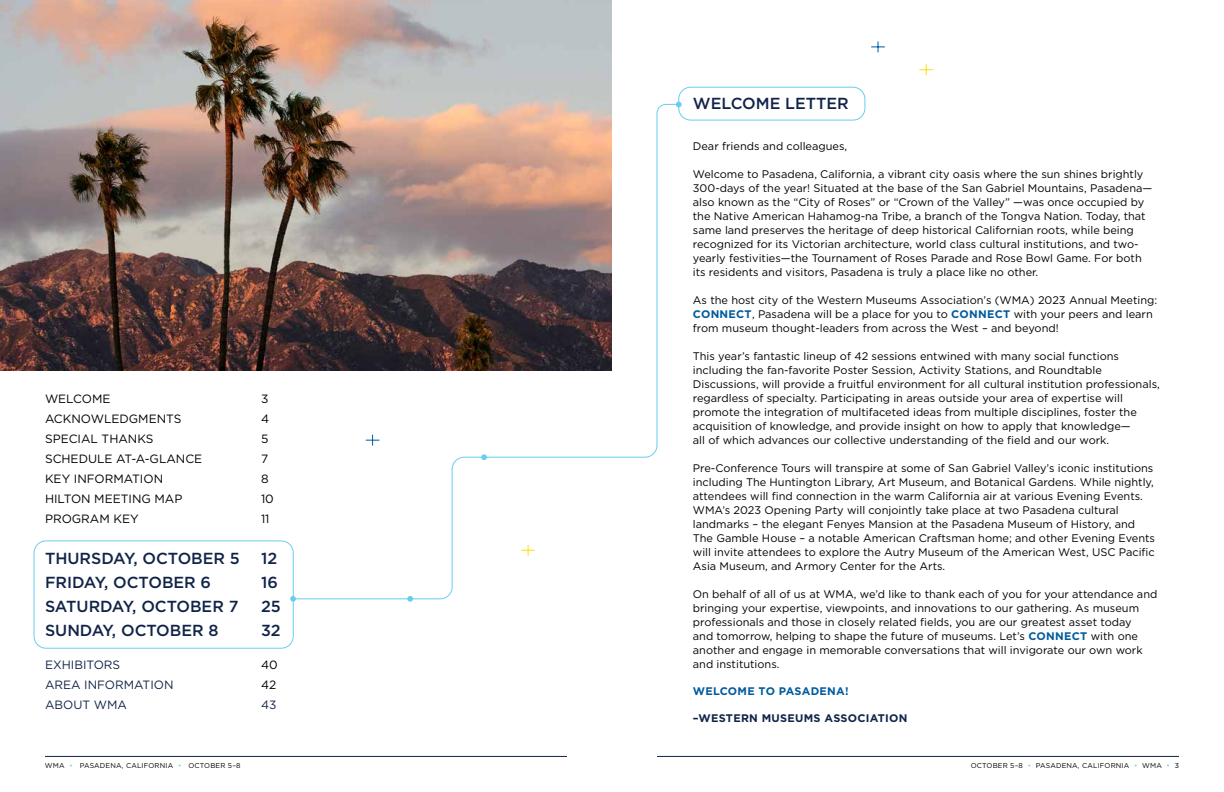
<style>
.page{position:relative;width:1224px;height:792px;background:#fff}
.page>*{position:absolute;margin:0;border:0;box-sizing:border-box;transform-origin:0 0}
.t1{font:500 16px "Gotham";color:#112448}
.t2{font:12px "Gotham";color:#000}
.t3{font:12px "Gotham";color:#112448}
.t4{font:11px/14px "Gotham";color:#000}
.t5{font:700 11px "Gotham";letter-spacing:.025em;color:#112448}
.t6{font:700 11px "Gotham";letter-spacing:.025em;color:#005b9e}
.t7{font:7px "Gotham";letter-spacing:.025em;color:#000}
.s1{font-weight:700;color:#005b9e}
.s2{color:#69cdf0}
.s3{font-weight:500;color:#38405f}
</style>
<div class="page">
<hr style="left:45px;top:756px;width:522px;height:1px;background:#112448">
<hr style="left:657px;top:756px;width:522px;height:1px;background:#112448">
<div style="left:34px;top:540px;width:260px;height:109px;border:1px solid #69cdf0;border-radius:12px"></div>
<img style="left:0;top:0;width:612px;height:371px">
<svg style="left:293px;top:103px;width:385px;height:497px"></svg>
<svg style="left:521px;top:545px;width:14px;height:11px"></svg>
<svg style="left:919px;top:64px;width:14px;height:11px"></svg>
<svg style="left:366px;top:435px;width:13px;height:11px"></svg>
<svg style="left:871px;top:41px;width:14px;height:11px"></svg>
<svg style="left:290px;top:596px;width:6px;height:6px"></svg>
<svg style="left:407px;top:596px;width:6px;height:6px"></svg>
<svg style="left:481px;top:454px;width:6px;height:6px"></svg>
<svg style="left:676px;top:102px;width:6px;height:5px"></svg>
<div style="left:678px;top:87px;width:187px;height:34px;border:1px solid #69cdf0;border-radius:12px"></div>
<p class="t2" style="left:45px;top:392px;width:67px">WELCOME</p>
<p class="t2" style="left:261px;top:392px;width:9px">3</p>
<p class="t2" style="left:45px;top:412px;width:138px">ACKNOWLEDGMENTS</p>
<p class="t2" style="left:261px;top:412px;width:10px">4</p>
<p class="t2" style="left:45px;top:432px;width:110px">SPECIAL THANKS</p>
<p class="t2" style="left:261px;top:432px;width:9px">5</p>
<p class="t2" style="left:45px;top:452px;width:159px">SCHEDULE AT-A-GLANCE</p>
<p class="t2" style="left:261px;top:452px;width:9px">7</p>
<p class="t2" style="left:45px;top:472px;width:120px">KEY INFORMATION</p>
<p class="t2" style="left:261px;top:472px;width:9px">8</p>
<p class="t2" style="left:45px;top:492px;width:139px">HILTON MEETING MAP</p>
<p class="t2" style="left:261px;top:492px;width:14px">10</p>
<p class="t2" style="left:45px;top:512px;width:95px">PROGRAM KEY</p>
<p class="t2" style="left:261px;top:512px;width:10px">11</p>
<h1 class="t1" style="left:45px;top:550px;width:196px">THURSDAY, OCTOBER 5</h1>
<h1 class="t1" style="left:261px;top:550px;width:18px">12</h1>
<h1 class="t1" style="left:45px;top:574px;width:168px">FRIDAY, OCTOBER 6</h1>
<h1 class="t1" style="left:261px;top:574px;width:18px">16</h1>
<h1 class="t1" style="left:45px;top:598px;width:195px">SATURDAY, OCTOBER 7</h1>
<h1 class="t1" style="left:261px;top:598px;width:21px">25</h1>
<h1 class="t1" style="left:45px;top:622px;width:175px">SUNDAY, OCTOBER 8</h1>
<h1 class="t1" style="left:261px;top:622px;width:21px">32</h1>
<p class="t3" style="left:45px;top:658px;width:77px">EXHIBITORS</p>
<p class="t2" style="left:261px;top:658px;width:18px">40</p>
<p class="t3" style="left:45px;top:678px;width:130px">AREA INFORMATION</p>
<p class="t2" style="left:261px;top:678px;width:17px">42</p>
<p class="t3" style="left:45px;top:698px;width:84px">ABOUT WMA</p>
<p class="t3" style="left:261px;top:698px;width:17px">43</p>
<h1 class="t1" style="left:693px;top:94px;width:157px">WELCOME LETTER</h1>
<p class="t4" style="left:693px;top:139px;width:156px">Dear friends and colleagues,</p>
<p class="t4" style="left:693px;top:167px;width:461px">Welcome to Pasadena, California, a vibrant city oasis where the sun shines brightly 300-days of the year! Situated at the base of the San Gabriel Mountains, Pasadena— also known as the “City of Roses” or “Crown of the Valley” —was once occupied by the Native American Hahamog-na Tribe, a branch of the Tongva Nation. Today, that same land preserves the heritage of deep historical Californian roots, while being recognized for its Victorian architecture, world class cultural institutions, and two&shy;yearly festivities—the Tournament of Roses Parade and Rose Bowl Game. For both its residents and visitors, Pasadena is truly a place like no other.</p>
<p class="t4" style="left:693px;top:293px;width:466px">As the host city of the Western Museums Association’s (WMA) 2023 Annual Meeting:<br><span class="s1">CONNECT</span>, Pasadena will be a place for you to <span class="s1">CONNECT</span> with your peers and learn from museum thought-leaders from across the West – and beyond!</p>
<p class="t4" style="left:693px;top:349px;width:468px">This year’s fantastic lineup of 42 sessions entwined with many social functions including the fan-favorite Poster Session, Activity Stations, and Roundtable Discussions, will provide a fruitful environment for all cultural institution professionals, regardless of specialty. Participating in areas outside your area of expertise will promote the integration of multifaceted ideas from multiple disciplines, foster the acquisition of knowledge, and provide insight on how to apply that knowledge—<br>all of which advances our collective understanding of the field and our work.</p>
<p class="t4" style="left:693px;top:461px;width:464px">Pre-Conference Tours will transpire at some of San Gabriel Valley’s iconic institutions including The Huntington Library, Art Museum, and Botanical Gardens. While nightly, attendees will find connection in the warm California air at various Evening Events.<br>WMA’s 2023 Opening Party will conjointly take place at two Pasadena cultural landmarks – the elegant Fenyes Mansion at the Pasadena Museum of History, and The Gamble House – a notable American Craftsman home; and other Evening Events will invite attendees to explore the Autry Museum of the American West, USC Pacific Asia Museum, and Armory Center for the Arts.</p>
<p class="t4" style="left:693px;top:587px;width:466px">On behalf of all of us at WMA, we’d like to thank each of you for your attendance and bringing your expertise, viewpoints, and innovations to our gathering. As museum professionals and those in closely related fields, you are our greatest asset today<br>and tomorrow, helping to shape the future of museums. Let’s <span class="s1">CONNECT</span> with one another and engage in memorable conversations that will invigorate our own work and institutions.</p>
<p class="t6" style="left:693px;top:685px;width:157px">WELCOME TO PASADENA!</p>
<p class="t5" style="left:693px;top:712px;width:216px">–WESTERN MUSEUMS ASSOCIATION</p>
<p class="t7" style="left:45px;top:761px;width:197px">WMA <span class="s2">•</span> PASADENA, CALIFORNIA <span class="s2">•</span> OCTOBER 5–8</p>
<p class="t7" style="left:971px;top:761px;width:210px">OCTOBER 5–8 <span class="s2">•</span> PASADENA, CALIFORNIA <span class="s2">•</span> WMA <span class="s2">•</span> <span class="s3">3</span></p>
</div>
